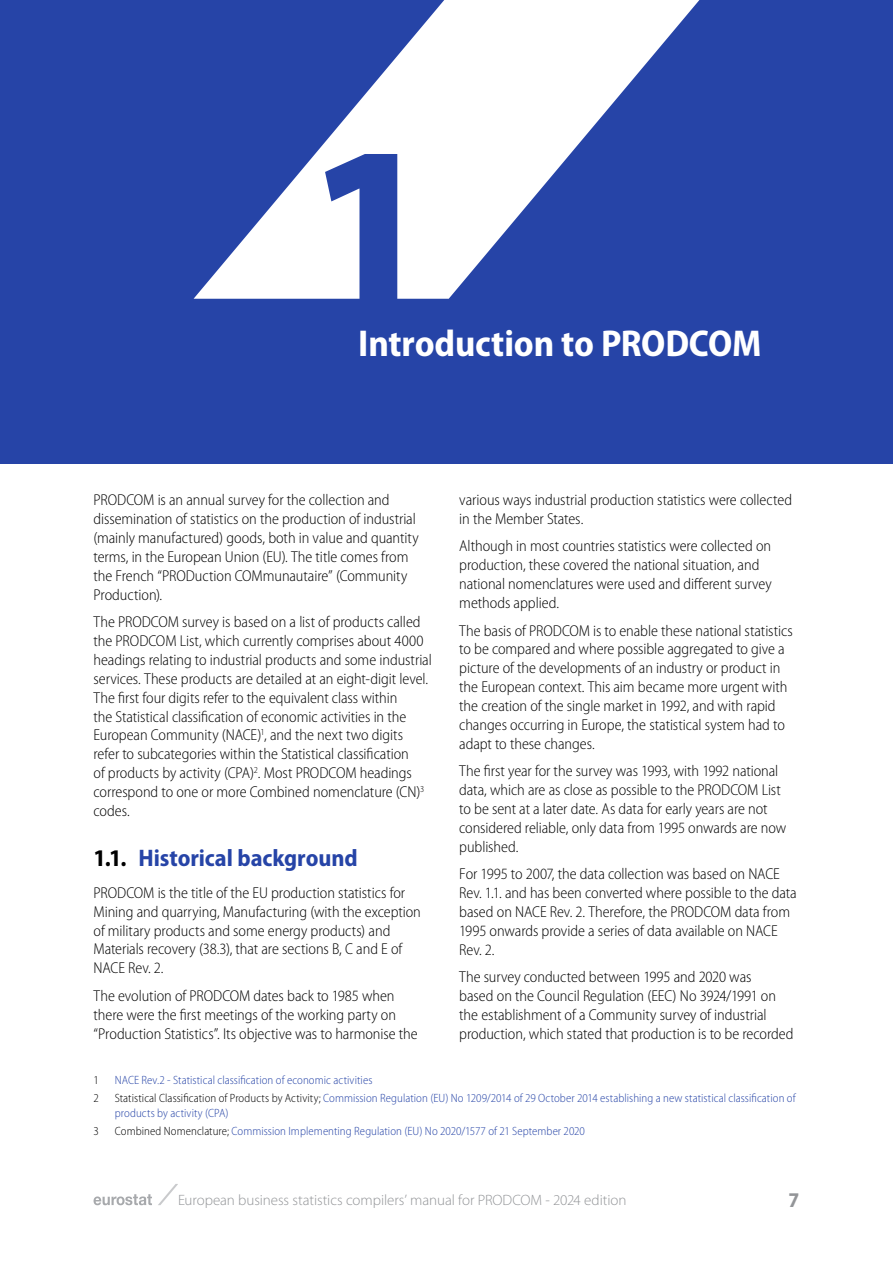
<style>
.page{position:relative;width:893px;height:1263px;background:#fff}
.page>*{position:absolute;margin:0;border:0;box-sizing:border-box;transform-origin:0 0}
.sep_ch__banner{font:900 semi-condensed 225px "Myriad Pro";color:#2644a7}
.sep_ch_title_banner{font:700 semi-condensed 37.5px "Myriad Pro";letter-spacing:-.005em;color:#fff}
.Heading_2{font:700 semi-condensed 24px "Myriad Pro";color:#2644a7}
.t1{font:700 semi-condensed 21px "Myriad Pro";color:#939598}
.body{font:300 semi-condensed 15.75px/18.9px "Myriad Pro";letter-spacing:-.005em;color:#000}
.t2{font:300 15px "Myriad Pro";letter-spacing:-.005em;color:#939598}
.footnote{font:300 semi-condensed 12px/14.4px "Myriad Pro";letter-spacing:.005em;color:#2644a7}
.footnote-2{font:300 semi-condensed 12px "Myriad Pro";color:#000}
.s1{color:#000}
</style>
<div class="page">
<div style="left:0;top:0;width:893px;height:463px;background:#2644a7"></div>
<svg style="left:94px;top:1194px;width:58px;height:11px"></svg>
<svg style="left:158px;top:1184px;width:20px;height:21px"></svg>
<svg style="left:194px;top:0;width:506px;height:299px"></svg>
<p class="sep_ch__banner" style="left:311px;top:97px;width:122px">1</p>
<h1 class="sep_ch_title_banner" style="left:358px;top:322px;width:405px">Introduction to PRODCOM</h1>
<p class="body" style="left:94px;top:491px;width:327px">PRODCOM is an annual survey for the collection and dissemination of statistics on the production of industrial (mainly manufactured) goods, both in value and quantity terms, in the European Union (EU). The title comes from the French “PRODuction COMmunautaire” (Community Production).</p>
<p class="body" style="left:94px;top:613px;width:340px">The PRODCOM survey is based on a list of products called the PRODCOM List, which currently comprises about 4000 headings relating to industrial products and some industrial services. These products are detailed at an eight-digit level.<br>The first four digits refer to the equivalent class within<br>the Statistical classification of economic activities in the European Community (NACE)<sup>1</sup>, and the next two digits refer to subcategories within the Statistical classification<br>of products by activity (CPA)<sup>2</sup>. Most PRODCOM headings correspond to one or more Combined nomenclature (CN)<sup>3 </sup>codes.</p>
<h2 class="Heading_2" style="left:94px;top:845px;width:266px"><span class="s1">1.1.</span> Historical background</h2>
<p class="body" style="left:94px;top:883px;width:329px">PRODCOM is the title of the EU production statistics for Mining and quarrying, Manufacturing (with the exception of military products and some energy products) and Materials recovery (38.3), that are sections B, C and E of NACE Rev. 2.</p>
<p class="body" style="left:94px;top:986px;width:326px">The evolution of PRODCOM dates back to 1985 when there were the first meetings of the working party on “Production Statistics”. Its objective was to harmonise the</p>
<p class="footnote-2" style="left:94px;top:1073px;width:7px">1</p>
<p class="footnote" style="left:115px;top:1073px;width:259px">NACE Rev.2 - Statistical classification of economic activities</p>
<p class="footnote-2" style="left:94px;top:1092px;width:7px">2</p>
<p class="footnote" style="left:115px;top:1091px;width:682px"><span class="s1">Statistical Classification of Products by Activity;</span> Commission Regulation (EU) No 1209/2014 of 29 October 2014 establishing a new statistical classification of products by activity (CPA)</p>
<p class="footnote-2" style="left:94px;top:1125px;width:7px">3</p>
<p class="footnote" style="left:115px;top:1124px;width:472px"><span class="s1">Combined Nomenclature;</span> Commission Implementing Regulation (EU) No 2020/1577 of 21 September 2020</p>
<p class="body" style="left:459px;top:491px;width:334px">various ways industrial production statistics were collected in the Member States.</p>
<p class="body" style="left:459px;top:537px;width:314px">Although in most countries statistics were collected on production, these covered the national situation, and national nomenclatures were used and different survey methods applied.</p>
<p class="body" style="left:459px;top:621px;width:335px">The basis of PRODCOM is to enable these national statistics to be compared and where possible aggregated to give a picture of the developments of an industry or product in the European context. This aim became more urgent with the creation of the single market in 1992, and with rapid changes occurring in Europe, the statistical system had to adapt to these changes.</p>
<p class="body" style="left:459px;top:762px;width:329px">The first year for the survey was 1993, with 1992 national data, which are as close as possible to the PRODCOM List to be sent at a later date. As data for early years are not considered reliable, only data from 1995 onwards are now published.</p>
<p class="body" style="left:459px;top:865px;width:339px">For 1995 to 2007, the data collection was based on NACE Rev. 1.1. and has been converted where possible to the data based on NACE Rev. 2. Therefore, the PRODCOM data from 1995 onwards provide a series of data available on NACE Rev. 2.</p>
<p class="body" style="left:459px;top:968px;width:336px">The survey conducted between 1995 and 2020 was<br>based on the Council Regulation (EEC) No 3924/1991 on the establishment of a Community survey of industrial production, which stated that production is to be recorded</p>
<p class="t2" style="left:178px;top:1191px;width:450px">European business statistics compilers’ manual for PRODCOM - 2024 edition</p>
<h3 class="t1" style="left:789px;top:1188px;width:12px">7</h3>
</div>
